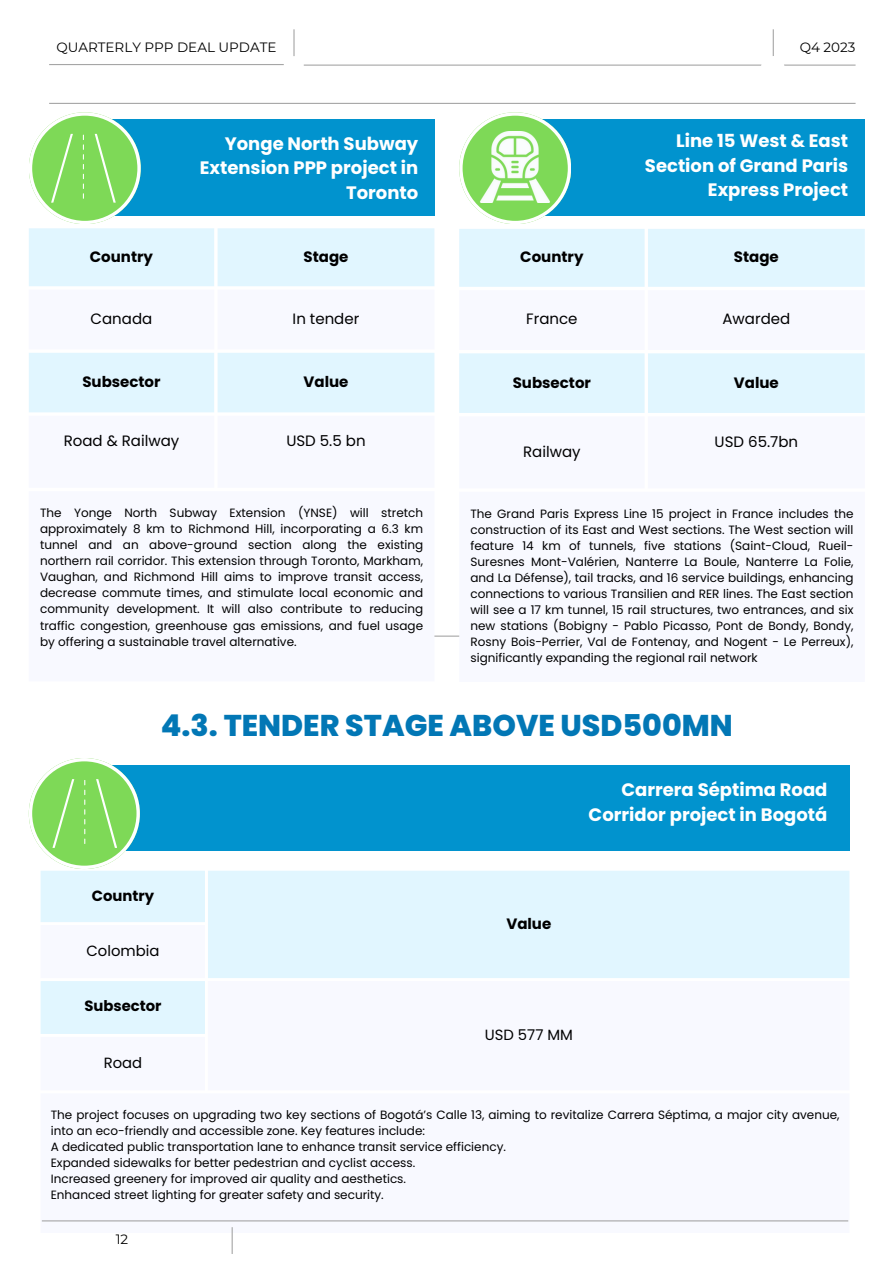
<style>
.page{position:relative;width:894px;height:1264px;background:#fff}
.page>*{position:absolute;margin:0;border:0;box-sizing:border-box;transform-origin:0 0}
.t1{font:800 30px "Poppins";color:#0277b5}
.t2{font:700 18px/24.8px "Poppins";color:#fff;text-align:right}
.t3{font:15px "Poppins";color:#000}
.t4{font:700 15px "Poppins";color:#000}
.t5{font:14.85px "Poppins";color:#000}
.t6{font:700 14.85px "Poppins";color:#000}
.t7{font:13.5px "Montserrat";color:#000}
.t8{font:12px/16px "Poppins";color:#000;text-align:justify}
</style>
<div class="page">
<hr style="left:43px;top:635px;width:806px;height:1px;background:#a6a6a6">
<div style="left:29px;top:228px;width:405px;height:58px;background:#e1f6ff"></div>
<svg style="left:29px;top:353px;width:405px;height:283px"></svg>
<div style="left:459px;top:229px;width:405px;height:58px;background:#e1f6ff"></div>
<svg style="left:459px;top:353px;width:405px;height:284px"></svg>
<div style="left:91px;top:119px;width:343px;height:97px;background:#0193ce"></div>
<div style="left:521px;top:119px;width:343px;height:97px;background:#0193ce"></div>
<svg style="left:459px;top:112px;width:111px;height:112px"></svg>
<div style="left:41px;top:871px;width:808px;height:54px;background:#e1f6ff"></div>
<svg style="left:41px;top:925px;width:808px;height:297px"></svg>
<div style="left:95px;top:764px;width:754px;height:86px;background:#0193ce"></div>
<hr style="left:42px;top:1220px;width:806px;height:1px;background:#a6a6a6">
<hr style="left:231px;top:1227px;width:2px;height:26px;background:#a6a6a6">
<hr style="left:49px;top:64px;width:235px;height:1px;background:#a6a6a6">
<hr style="left:304px;top:65px;width:551px;height:1px;background:#a6a6a6">
<hr style="left:49px;top:103px;width:806px;height:1px;background:#a6a6a6">
<svg style="left:293px;top:29px;width:1px;height:27px"></svg>
<svg style="left:772px;top:29px;width:1px;height:27px"></svg>
<div style="left:760px;top:56px;width:24px;height:24px;background:#fff;border-radius:50%"></div>
<svg style="left:29px;top:112px;width:111px;height:112px"></svg>
<img style="left:479px;top:131px;width:71px;height:71px">
<svg style="left:29px;top:758px;width:111px;height:111px"></svg>
<p class="t7" style="left:56px;top:39px;width:222px">QUARTERLY PPP DEAL UPDATE</p>
<p class="t7" style="left:799px;top:39px;width:57px">Q4 2023</p>
<h2 class="t2" style="left:200px;top:131px;width:220px">Yonge North Subway<br>Extension PPP project in<br>Toronto</h2>
<h2 class="t2" style="left:644px;top:128px;width:205px">Line 15 West &amp; East<br>Section of Grand Paris<br>Express Project</h2>
<p class="t4" style="left:90px;top:246px;width:65px">Country</p>
<p class="t4" style="left:303px;top:246px;width:46px">Stage</p>
<p class="t4" style="left:520px;top:246px;width:65px">Country</p>
<p class="t4" style="left:733px;top:246px;width:46px">Stage</p>
<p class="t3" style="left:91px;top:308px;width:63px">Canada</p>
<p class="t3" style="left:292px;top:308px;width:68px">In tender</p>
<p class="t3" style="left:526px;top:309px;width:53px">France</p>
<p class="t3" style="left:722px;top:309px;width:69px">Awarded</p>
<p class="t4" style="left:82px;top:371px;width:80px">Subsector</p>
<p class="t4" style="left:303px;top:371px;width:46px">Value</p>
<p class="t4" style="left:512px;top:372px;width:80px">Subsector</p>
<p class="t4" style="left:733px;top:372px;width:46px">Value</p>
<p class="t3" style="left:64px;top:430px;width:117px">Road &amp; Railway</p>
<p class="t3" style="left:286px;top:430px;width:81px">USD 5.5 bn</p>
<p class="t3" style="left:523px;top:441px;width:59px">Railway</p>
<p class="t3" style="left:714px;top:431px;width:85px">USD 65.7bn</p>
<p class="t8" style="left:40px;top:505px;width:384px">The Yonge North Subway Extension (YNSE) will stretch approximately 8 km to Richmond Hill, incorporating a 6.3 km tunnel and an above-ground section along the existing northern rail corridor. This extension through Toronto, Markham, Vaughan, and Richmond Hill aims to improve transit access, decrease commute times, and stimulate local economic and community development. It will also contribute to reducing traffic congestion, greenhouse gas emissions, and fuel usage by offering a sustainable travel alternative.</p>
<p class="t8" style="left:470px;top:506px;width:384px">The Grand Paris Express Line 15 project in France includes the construction of its East and West sections. The West section will feature 14 km of tunnels, five stations (Saint-Cloud, Rueil-Suresnes Mont-Valérien, Nanterre La Boule, Nanterre La Folie, and La Défense), tail tracks, and 16 service buildings, enhancing connections to various Transilien and RER lines. The East section will see a 17 km tunnel, 15 rail structures, two entrances, and six new stations (Bobigny - Pablo Picasso, Pont de Bondy, Bondy, Rosny Bois-Perrier, Val de Fontenay, and Nogent - Le Perreux), significantly expanding the regional rail network</p>
<h1 class="t1" style="left:161px;top:705px;width:573px">4.3. TENDER STAGE ABOVE USD500MN</h1>
<p class="t6" style="left:92px;top:885px;width:64px">Country</p>
<p class="t5" style="left:86px;top:940px;width:74px">Colombia</p>
<p class="t6" style="left:84px;top:995px;width:79px">Subsector</p>
<p class="t5" style="left:104px;top:1052px;width:40px">Road</p>
<p class="t4" style="left:506px;top:913px;width:46px">Value</p>
<h2 class="t2" style="left:588px;top:777px;width:240px">Carrera Séptima Road<br>Corridor project in Bogotá</h2>
<p class="t5" style="left:484px;top:1024px;width:89px">USD 577 MM</p>
<p class="t8" style="left:51px;top:1106px;width:790px;text-align:left">The project focuses on upgrading two key sections of Bogotá’s Calle 13, aiming to revitalize Carrera Séptima, a major city avenue, into an eco-friendly and accessible zone. Key features include:<br>A dedicated public transportation lane to enhance transit service efficiency.<br>Expanded sidewalks for better pedestrian and cyclist access.<br>Increased greenery for improved air quality and aesthetics.<br>Enhanced street lighting for greater safety and security.</p>
<p class="t7" style="left:116px;top:1230px;width:14px">12</p>
</div>
